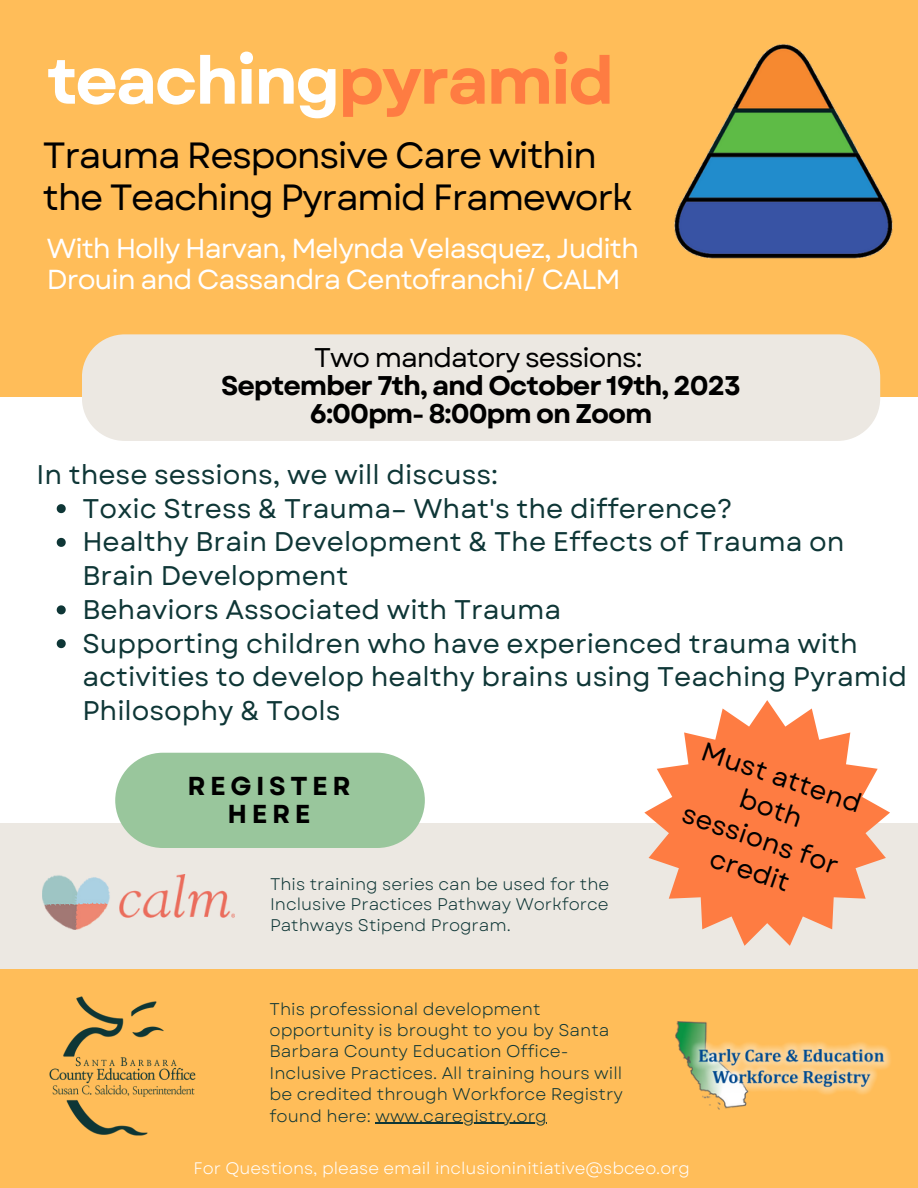
<style>
.page{position:relative;width:918px;height:1188px;background:#ece8e2}
.page>*{position:absolute;margin:0;border:0;box-sizing:border-box;transform-origin:0 0}
.t1{font:700 66px "Garet";letter-spacing:-.04em;color:#fff}
.t2{font:36.45px/41.7px "Garet";letter-spacing:-.04em;color:#000}
.t3{font:27.45px/31.5px "Garet";letter-spacing:-.04em;color:#fff}
.t4{font:27px/33.8px "Garet";color:#0e3636}
.t5{font:700 27px "Garet";letter-spacing:-.04em;color:#000}
.t6{font:27px "Garet";letter-spacing:-.04em;color:#000}
.t7{font:26.55px/32.7px "Garet";color:#000;text-align:center}
.t8{font:700 25.95px/28.2px "Garet";letter-spacing:.175em;color:#000;text-align:center}
.t9{font:16.95px/21.3px "Garet";color:#0e3636}
.t10{font:16.8px/20.7px "Garet";color:#0e3636;text-align:justify}
.t11{font:16.65px "Garet";color:#fff}
.s1{color:#fe7c42}
</style>
<div class="page">
<div style="left:0;top:0;width:918px;height:398px;background:#ffbd59"></div>
<div style="left:0;top:969px;width:918px;height:208px;background:#ffbd59"></div>
<div style="left:0;top:1139px;width:918px;height:49px;background:#ffbd59"></div>
<div style="left:0;top:398px;width:918px;height:425px;background:#fff"></div>
<img style="left:675px;top:1022px;width:216px;height:88px">
<img style="left:49px;top:996px;width:147px;height:140px">
<div style="left:82px;top:334px;width:798px;height:107px;background:#ece8e2"></div>
<img style="left:674px;top:44px;width:219px;height:215px">
<svg style="left:57px;top:504px;width:9px;height:9px"></svg>
<svg style="left:57px;top:538px;width:9px;height:9px"></svg>
<svg style="left:57px;top:605px;width:9px;height:9px"></svg>
<svg style="left:57px;top:639px;width:9px;height:9px"></svg>
<svg style="left:115px;top:753px;width:310px;height:95px;background:#9fc9a1"></svg>
<svg style="left:644px;top:700px;width:246px;height:246px;fill:#fe7c42"></svg>
<img style="left:43px;top:874px;width:191px;height:55px">
<hr style="left:375px;top:1123px;width:172px;height:1px;background:#0e3636">
<p class="t1" style="left:47px;top:33px;width:569px">teaching<span class="s1">pyramid</span></p>
<p class="t2" style="left:43px;top:135px;width:592px">Trauma Responsive Care within the Teaching Pyramid Framework</p>
<p class="t3" style="left:47px;top:232px;width:594px">With Holly Harvan, Melynda Velasquez, Judith<br>Drouin and Cassandra Centofranchi/ CALM</p>
<p class="t6" style="left:314px;top:338px;width:330px">Two mandatory sessions:</p>
<p class="t5" style="left:221px;top:366px;width:521px">September 7th, and October 19th, 2023</p>
<p class="t5" style="left:310px;top:394px;width:344px">6:00pm- 8:00pm on Zoom</p>
<p class="t4" style="left:36px;top:458px;width:463px">In these sessions, we will discuss:</p>
<p class="t4" style="left:82px;top:491px;width:652px">Toxic Stress &amp; Trauma– What's the difference?</p>
<p class="t4" style="left:82px;top:525px;width:764px">Healthy Brain Development &amp; The Effects of Trauma on<br>Brain Development</p>
<p class="t4" style="left:82px;top:593px;width:480px">Behaviors Associated with Trauma</p>
<p class="t4" style="left:82px;top:626px;width:826px">Supporting children who have experienced trauma with activities to develop healthy brains using Teaching Pyramid<br>Philosophy &amp; Tools</p>
<p class="t8" style="left:188px;top:772px;width:165px">REGISTER<br>HERE</p>
<p class="t10" style="left:270px;top:874px;width:341px">This training series can be used for the Inclusive Practices Pathway Workforce Pathways Stipend Program.</p>
<p class="t9" style="left:270px;top:998px;width:355px">This professional development opportunity is brought to you by Santa Barbara County Education Office-Inclusive Practices. All training hours will be credited through Workforce Registry found here: www.caregistry.org</p>
<p class="t7" style="left:708px;top:735px;width:169px;rotate:19deg">Must attend both sessions for credit</p>
<p class="t11" style="left:193px;top:1156px;width:498px">For Questions, please email inclusioninitiative@sbceo.org</p>
</div>
